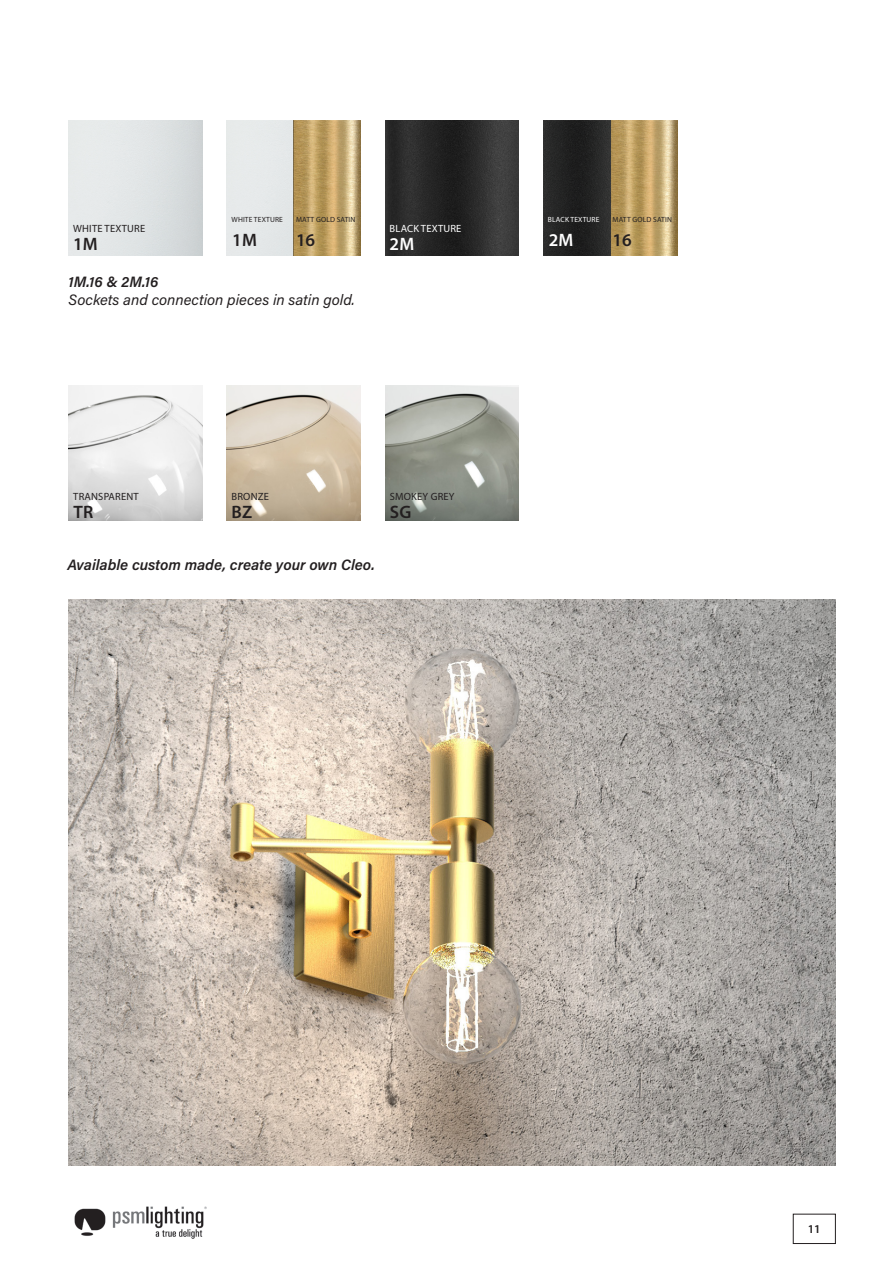
<style>
.page{position:relative;width:893px;height:1263px;background:#fff}
.page>*{position:absolute;margin:0;border:0;box-sizing:border-box;transform-origin:0 0}
.Code_kabel{font:600 18px "Myriad Pro";letter-spacing:.01em;color:#231f20}
.Code_kabel_wit{font:600 18px "Myriad Pro";color:#fff}
.Code_kabel-2{font:600 18px "Myriad Pro";color:#fff}
.t1{font:italic 600 15px "Acumin Pro";color:#231f20}
.t2{font:italic 15px "Acumin Pro";color:#231f20}
.t3{font:600 12px "Myriad Pro";color:#231f20}
.Naam_kabel{font:10.5px "Myriad Pro";letter-spacing:.02em;color:#231f20}
.naam_kabel_wit{font:10.5px "Myriad Pro";letter-spacing:.02em;color:#fff}
.Naam_kabel-2{font:7.5px "Myriad Pro";letter-spacing:.02em;color:#231f20}
.naam_kabel_wit-2{font:7.5px "Myriad Pro";letter-spacing:.02em;color:#fff}
.naam_kabel_wit-3{font:7.5px "Myriad Pro";letter-spacing:.02em;color:#231f20}
</style>
<div class="page">
<div style="left:793px;top:1214px;width:43px;height:30px;border:1px solid #231f20"></div>
<img style="left:74px;top:1206px;width:133px;height:33px">
<img style="left:385px;top:120px;width:134px;height:135px">
<img style="left:543px;top:120px;width:134px;height:135px">
<div style="left:227px;top:120px;width:67px;height:135px;background:#e6e9ea"></div>
<img style="left:294px;top:120px;width:67px;height:135px">
<img style="left:69px;top:386px;width:133px;height:135px">
<img style="left:227px;top:386px;width:134px;height:135px">
<img style="left:385px;top:386px;width:134px;height:135px">
<img style="left:68px;top:600px;width:768px;height:565px">
<p class="Naam_kabel" style="left:73px;top:222px;width:74px">WHITE TEXTURE</p>
<p class="Code_kabel" style="left:73px;top:232px;width:26px">1M</p>
<p class="naam_kabel_wit-3" style="left:231px;top:215px;width:53px">WHITE TEXTURE</p>
<p class="Naam_kabel-2" style="left:296px;top:215px;width:61px">MATT GOLD SATIN</p>
<p class="Code_kabel" style="left:296px;top:229px;width:21px">16</p>
<p class="naam_kabel_wit-2" style="left:548px;top:215px;width:53px">BLACK TEXTURE</p>
<p class="Naam_kabel-2" style="left:613px;top:215px;width:61px">MATT GOLD SATIN</p>
<p class="naam_kabel_wit" style="left:390px;top:222px;width:73px">BLACK TEXTURE</p>
<p class="Code_kabel_wit" style="left:390px;top:232px;width:26px">2M</p>
<p class="Code_kabel-2" style="left:549px;top:229px;width:26px">2M</p>
<p class="Code_kabel" style="left:232px;top:229px;width:26px">1M</p>
<p class="Code_kabel" style="left:612px;top:229px;width:21px">16</p>
<p class="t1" style="left:69px;top:272px;width:91px">1M.16 &amp; 2M.16</p>
<p class="t2" style="left:69px;top:290px;width:288px">Sockets and connection pieces in satin gold.</p>
<p class="Naam_kabel" style="left:73px;top:490px;width:67px">TRANSPARENT</p>
<p class="Code_kabel" style="left:73px;top:500px;width:22px">TR</p>
<p class="Naam_kabel" style="left:232px;top:490px;width:39px">BRONZE</p>
<p class="Code_kabel" style="left:232px;top:500px;width:22px">BZ</p>
<p class="Naam_kabel" style="left:390px;top:490px;width:66px">SMOKEY GREY</p>
<p class="Code_kabel" style="left:390px;top:500px;width:23px">SG</p>
<p class="t1" style="left:67px;top:554px;width:309px">Available custom made, create your own Cleo.</p>
<p class="t3" style="left:808px;top:1222px;width:14px">11</p>
</div>
